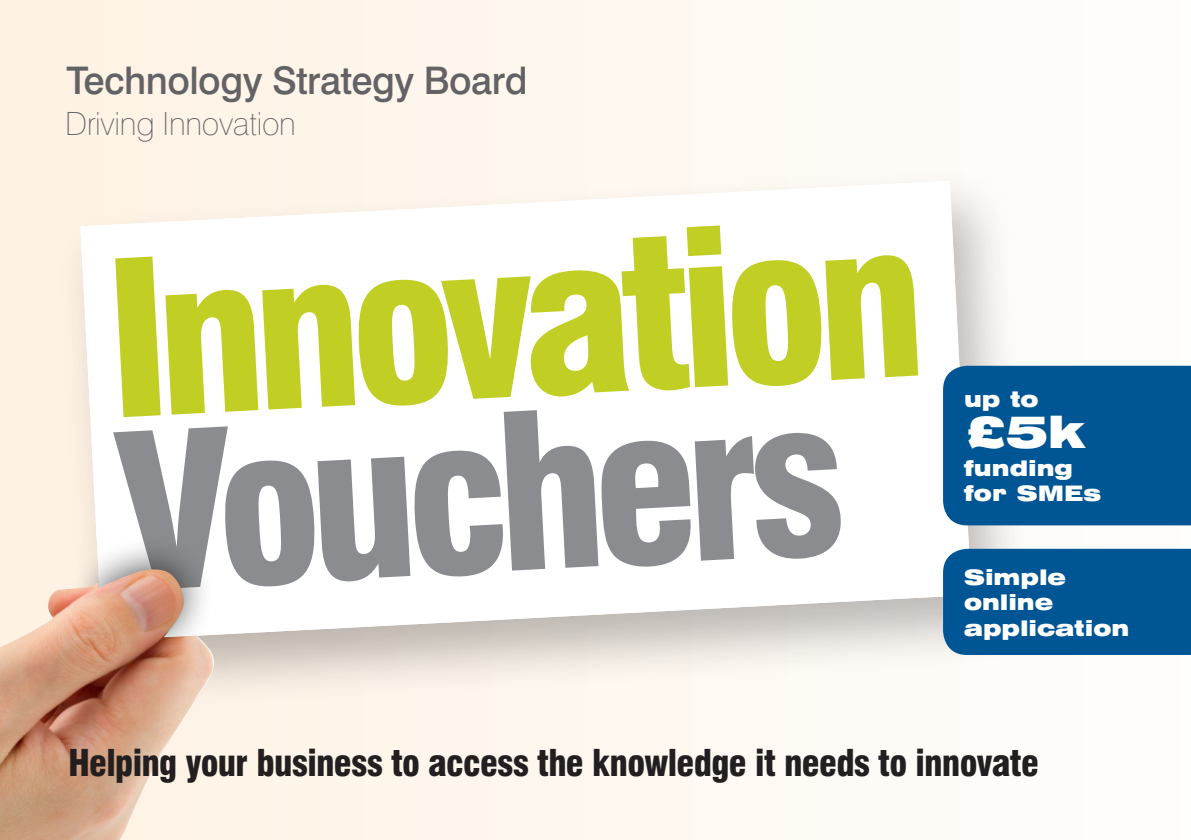
<style>
.page{position:relative;width:1191px;height:840px;background:#fff}
.page>*{position:absolute;margin:0;border:0;box-sizing:border-box;transform-origin:0 0}
.t1{font:900 condensed 211px/173.4px "Swiss 721 BT";color:#c1ce23}
.t2{font:900 expanded 44.4px "Swiss 721 BT";color:#fff}
.t3{font:500 38px "Swiss 721 BT";letter-spacing:-.015em;color:#636265}
.Subhead{font:900 condensed 36px "Swiss 721 BT";letter-spacing:-.02em;color:#231f20}
.t4{font:100 32px "Swiss 721 BT";letter-spacing:-.005em;color:#636265}
.t5{font:900 expanded 21.4px/25.2px "Swiss 721 BT";color:#fff}
.s1{color:#8a8c8f}
</style>
<div class="page">
<div style="left:0;top:0;width:1191px;height:839px;background:linear-gradient(to right,#fef2e3,#fefdfc)"></div>
<div style="left:56px;top:165px;width:977px;height:546px;background:#231f20;opacity:.3"></div>
<svg style="left:80px;top:181px;width:891px;height:459px"></svg>
<div style="left:70px;top:535px;width:145px;height:127px;background:#231f20;opacity:.75"></div>
<svg style="left:97px;top:566px;width:85px;height:3px"></svg>
<img style="left:0;top:569px;width:219px;height:270px">
<div style="left:943px;top:365px;width:248px;height:160px;background:#005595"></div>
<div style="left:943px;top:548px;width:248px;height:106px;background:#005595"></div>
<p class="t3" style="left:67px;top:57px;width:462px">Technology Strategy Board</p>
<p class="t4" style="left:65px;top:104px;width:232px">Driving Innovation</p>
<p class="t1" style="left:102px;top:254px;width:821px;rotate:-3deg">Innovation<br><span class="s1">Vouchers</span></p>
<p class="t5" style="left:964px;top:386px;width:76px">up to</p>
<p class="t2" style="left:964px;top:405px;width:122px">£5k</p>
<p class="t5" style="left:964px;top:455px;width:139px">funding for SMEs</p>
<p class="t5" style="left:964px;top:564px;width:167px">Simple online application</p>
<p class="Subhead" style="left:68px;top:741px;width:972px">Helping your business to access the knowledge it needs to innovate</p>
</div>
